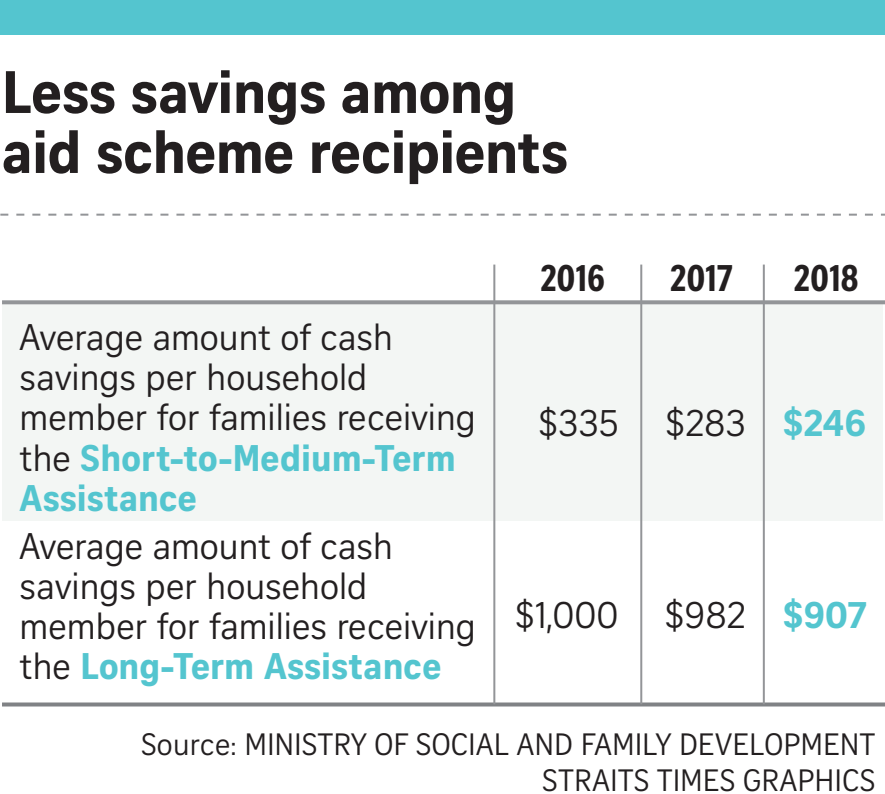
<style>
.page{position:relative;width:885px;height:794px;background:#fff}
.page>*{position:absolute;margin:0;border:0;box-sizing:border-box;transform-origin:0 0}
.t1{font:700 58px/60px "Curator Serp Text";letter-spacing:-.01em;color:#231f20}
.t2{font:36px/40px "Curator Serp Text";color:#231f20}
.t3{font:36px "Curator Head Cond ST Bold";color:#231f20}
.t4{font:700 36px "Curator Serp Text";letter-spacing:-.005em;color:#54c5cf}
.t5{font:30px/36px "Curator Serp Text";letter-spacing:.01em;color:#231f20;text-align:right}
.s1{font-weight:700;color:#54c5cf}
</style>
<div class="page">
<svg style="left:0;top:214px;width:884px;height:2px"></svg>
<div style="left:1px;top:0;width:883px;height:34px;background:#54c5cf"></div>
<div style="left:2px;top:303px;width:880px;height:217px;background:#f3f6f4"></div>
<svg style="left:2px;top:300px;width:882px;height:4px;background:#9b9d9f"></svg>
<svg style="left:2px;top:702px;width:882px;height:4px;background:#8f9193"></svg>
<hr style="left:640px;top:264px;width:2px;height:440px;background:#939598">
<hr style="left:493px;top:264px;width:2px;height:440px;background:#939598">
<hr style="left:762px;top:264px;width:2px;height:440px;background:#939598">
<h1 class="t1" style="left:2px;top:61px;width:567px">Less savings among aid scheme recipients</h1>
<p class="t2" style="left:20px;top:317px;width:457px">Average amount of cash savings per household member for families receiving the <span class="s1">Short-to-Medium-Term<br>Assistance</span></p>
<p class="t2" style="left:20px;top:525px;width:457px">Average amount of cash savings per household member for families receiving the <span class="s1">Long-Term Assistance</span></p>
<p class="t3" style="left:540px;top:258px;width:66px">2016</p>
<p class="t3" style="left:670px;top:258px;width:64px">2017</p>
<p class="t3" style="left:793px;top:258px;width:66px">2018</p>
<p class="t2" style="left:538px;top:403px;width:81px">$335</p>
<p class="t2" style="left:665px;top:403px;width:82px">$283</p>
<p class="t4" style="left:783px;top:401px;width:85px">$246</p>
<p class="t2" style="left:515px;top:595px;width:105px">$1,000</p>
<p class="t2" style="left:664px;top:595px;width:82px">$982</p>
<p class="t4" style="left:783px;top:593px;width:84px">$907</p>
<p class="t5" style="left:141px;top:726px;width:735px">Source: MINISTRY OF SOCIAL AND FAMILY DEVELOPMENT<br>STRAITS TIMES GRAPHICS</p>
</div>
